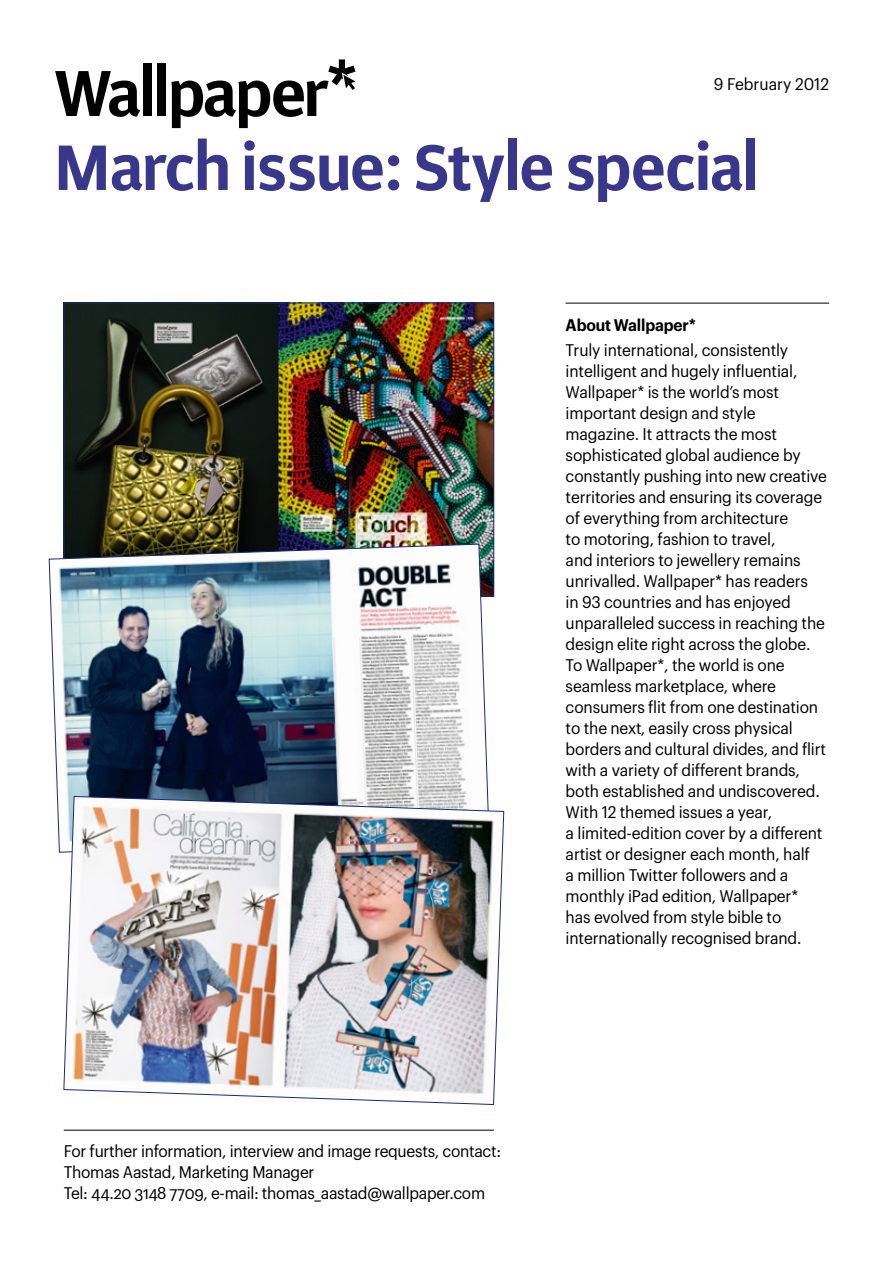
<style>
.page{position:relative;width:893px;height:1263px;background:#fff}
.page>*{position:absolute;margin:0;border:0;box-sizing:border-box;transform-origin:0 0}
.t1{font:700 71.25px "Wallpaper";color:#38378b}
.t2{font:16.5px/21px "Plakat Narrow";letter-spacing:-.01em;color:#000}
.t3{font:600 16.5px "Plakat Narrow";letter-spacing:-.01em;color:#000}
</style>
<div class="page">
<img style="left:66px;top:305px;width:426px;height:289px">
<hr style="left:64px;top:1130px;width:430px;height:1px;background:#000">
<div style="left:143px;top:64px;width:9px;height:52px;background:#000"></div>
<div style="left:157px;top:64px;width:9px;height:52px;background:#000"></div>
<svg style="left:55px;top:71px;width:85px;height:46px"></svg>
<svg style="left:171px;top:59px;width:184px;height:69px"></svg>
<img style="left:49px;top:544px;width:440px;height:308px">
<img style="left:64px;top:796px;width:440px;height:309px">
<hr style="left:566px;top:303px;width:263px;height:1px;background:#000">
<p class="t2" style="left:714px;top:74px;width:117px">9 February 2012</p>
<h1 class="t1" style="left:55px;top:133px;width:705px">March issue: Style special</h1>
<p class="t3" style="left:566px;top:315px;width:132px">About Wallpaper*</p>
<p class="t2" style="left:566px;top:340px;width:263px">Truly international, consistently intelligent and hugely influential, Wallpaper* is the world’s most important design and style magazine. It attracts the most sophisticated global audience by constantly pushing into new creative territories and ensuring its coverage of everything from architecture<br>to motoring, fashion to travel,<br>and interiors to jewellery remains unrivalled. Wallpaper* has readers<br>in 93 countries and has enjoyed unparalleled success in reaching the design elite right across the globe.<br>To Wallpaper*, the world is one seamless marketplace, where consumers flit from one destination to the next, easily cross physical borders and cultural divides, and flirt with a variety of different brands, both established and undiscovered.<br>With 12 themed issues a year,<br>a limited-edition cover by a different artist or designer each month, half<br>a million Twitter followers and a monthly iPad edition, Wallpaper* has evolved from style bible to internationally recognised brand.</p>
<p class="t2" style="left:64px;top:1141px;width:439px">For further information, interview and image requests, contact:<br>Thomas Aastad, Marketing Manager<br>Tel: 44.20 3148 7709, e-mail: thomas_aastad@wallpaper.com</p>
</div>
